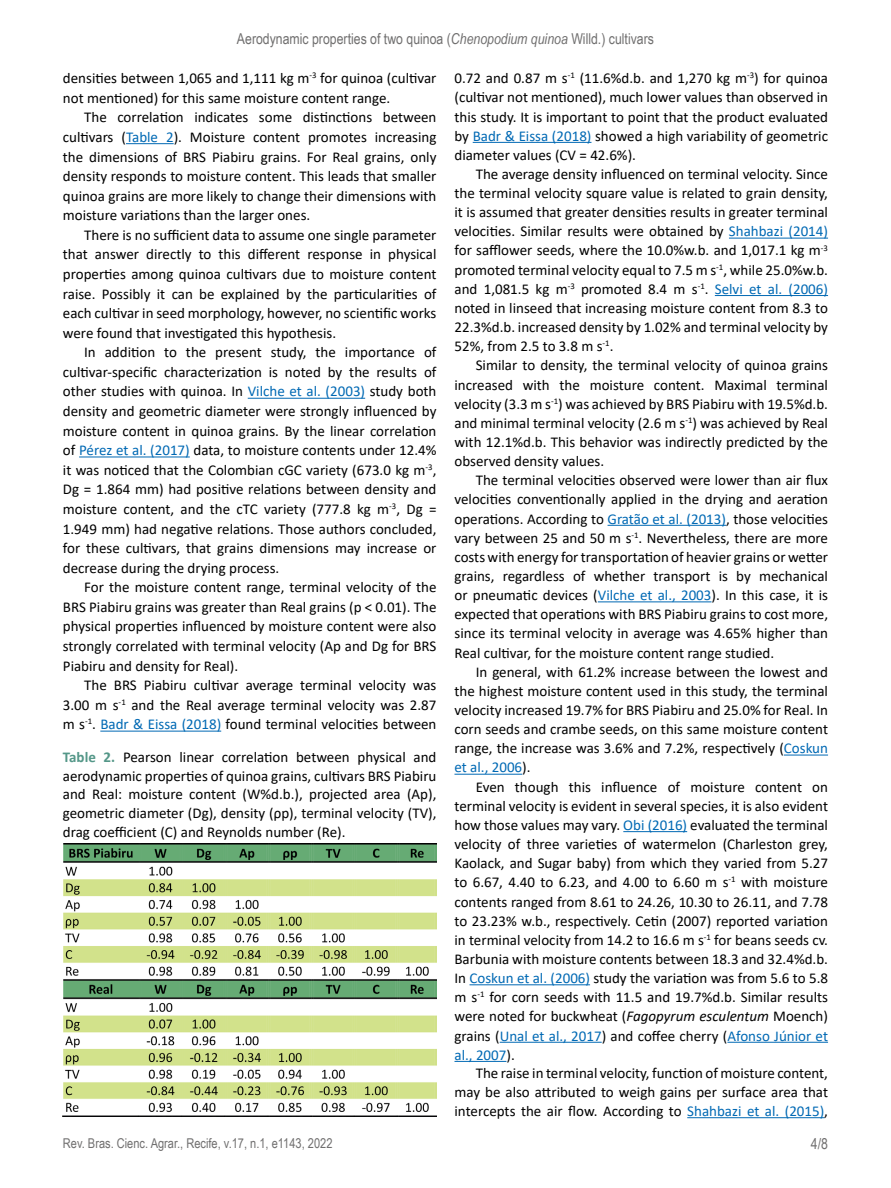
<style>
.page{position:relative;width:891px;height:1188px;background:#fff}
.page>*{position:absolute;margin:0;border:0;box-sizing:border-box;transform-origin:0 0}
.t1{font:15px/19.2px "Calibri";color:#000;text-align:justify}
.t2{font:15px "Arial Narrow";color:#706f6f}
.t3{font:13.5px "Arial Narrow";color:#706f6f}
.s1{font-style:italic}
.s2{color:#0069b4}
.s3{font-weight:700;color:#549788}
</style>
<div class="page">
<hr style="left:126px;top:143px;width:48px;height:1px;background:#0069b4">
<hr style="left:248px;top:398px;width:117px;height:1px;background:#0069b4">
<hr style="left:79px;top:456px;width:111px;height:1px;background:#0069b4">
<hr style="left:100px;top:731px;width:121px;height:1px;background:#0069b4">
<hr style="left:473px;top:142px;width:118px;height:1px;background:#0069b4">
<hr style="left:729px;top:238px;width:99px;height:1px;background:#0069b4">
<hr style="left:715px;top:295px;width:113px;height:1px;background:#0069b4">
<hr style="left:608px;top:525px;width:118px;height:1px;background:#0069b4">
<hr style="left:598px;top:601px;width:114px;height:1px;background:#0069b4">
<hr style="left:784px;top:755px;width:44px;height:1px;background:#0069b4">
<hr style="left:454px;top:774px;width:68px;height:1px;background:#0069b4">
<hr style="left:623px;top:831px;width:64px;height:1px;background:#0069b4">
<hr style="left:470px;top:984px;width:120px;height:1px;background:#0069b4">
<hr style="left:500px;top:1042px;width:102px;height:1px;background:#0069b4">
<hr style="left:727px;top:1042px;width:101px;height:1px;background:#0069b4">
<hr style="left:454px;top:1061px;width:52px;height:1px;background:#0069b4">
<hr style="left:687px;top:1117px;width:137px;height:1px;background:#0069b4">
<img style="left:63px;top:843px;width:373px;height:273px">
<p class="t2" style="left:237px;top:28px;width:419px">Aerodynamic properties of two quinoa (<span class="s1">Chenopodium quinoa</span> Willd.) cultivars</p>
<p class="t1" style="left:63px;top:68px;width:375px">densities between 1,065 and 1,111 kg m<sup>-3</sup> for quinoa (cultivar not mentioned) for this same moisture content range.</p>
<p class="t1" style="left:63px;top:107px;width:375px;text-indent:21px">The correlation indicates some distinctions between cultivars (<span class="s2">Table 2</span>). Moisture content promotes increasing the dimensions of BRS Piabiru grains. For Real grains, only density responds to moisture content. This leads that smaller quinoa grains are more likely to change their dimensions with moisture variations than the larger ones.</p>
<p class="t1" style="left:63px;top:225px;width:375px;text-indent:21px">There is no sufficient data to assume one single parameter that answer directly to this different response in physical properties among quinoa cultivars due to moisture content raise. Possibly it can be explained by the particularities of each cultivar in seed morphology, however, no scientific works were found that investigated this hypothesis.</p>
<p class="t1" style="left:63px;top:342px;width:375px;line-height:19.6px;text-indent:21px">In addition to the present study, the importance of cultivar-specific characterization is noted by the results of other studies with quinoa. In <span class="s2">Vilche et al. (2003)</span> study both density and geometric diameter were strongly influenced by moisture content in quinoa grains. By the linear correlation of <span class="s2">Pérez et al. (2017)</span> data, to moisture contents under 12.4% it was noticed that the Colombian cGC variety (673.0 kg m<sup>-3</sup>, Dg = 1.864 mm) had positive relations between density and moisture content, and the cTC variety (777.8 kg m<sup>-3</sup>, Dg = 1.949 mm) had negative relations. Those authors concluded, for these cultivars, that grains dimensions may increase or decrease during the drying process.</p>
<p class="t1" style="left:63px;top:577px;width:375px;text-indent:21px">For the moisture content range, terminal velocity of the BRS Piabiru grains was greater than Real grains (p &lt; 0.01). The physical properties influenced by moisture content were also strongly correlated with terminal velocity (Ap and Dg for BRS Piabiru and density for Real).</p>
<p class="t1" style="left:63px;top:675px;width:375px;line-height:19.6px;text-indent:21px">The BRS Piabiru cultivar average terminal velocity was 3.00 m s<sup>-1</sup> and the Real average terminal velocity was 2.87 m s<sup>-1</sup>. <span class="s2">Badr &amp; Eissa (2018)</span> found terminal velocities between</p>
<p class="t1" style="left:63px;top:747px;width:375px;line-height:18.8px"><span class="s3">Table 2.</span> Pearson linear correlation between physical and aerodynamic properties of quinoa grains, cultivars BRS Piabiru and Real: moisture content (W%d.b.), projected area (Ap), geometric diameter (Dg), density (ρp), terminal velocity (TV), drag coefficient (C) and Reynolds number (Re).</p>
<p class="t1" style="left:454px;top:68px;width:375px">0.72 and 0.87 m s<sup>-1</sup> (11.6%d.b. and 1,270 kg m<sup>-3</sup>) for quinoa (cultivar not mentioned), much lower values than observed in this study. It is important to point that the product evaluated by <span class="s2">Badr &amp; Eissa (2018)</span> showed a high variability of geometric diameter values (CV = 42.6%).</p>
<p class="t1" style="left:454px;top:164px;width:375px;text-indent:21px">The average density influenced on terminal velocity. Since the terminal velocity square value is related to grain density, it is assumed that greater densities results in greater terminal velocities. Similar results were obtained by <span class="s2">Shahbazi (2014) </span>for safflower seeds, where the 10.0%w.b. and 1,017.1 kg m<sup>-3 </sup>promoted terminal velocity equal to 7.5 m s<sup>-1</sup>, while 25.0%w.b. and 1,081.5 kg m<sup>-3</sup> promoted 8.4 m s<sup>-1</sup>. <span class="s2">Selvi et al. (2006) </span>noted in linseed that increasing moisture content from 8.3 to 22.3%d.b. increased density by 1.02% and terminal velocity by 52%, from 2.5 to 3.8 m s<sup>-1</sup>.</p>
<p class="t1" style="left:455px;top:355px;width:375px;text-indent:21px">Similar to density, the terminal velocity of quinoa grains increased with the moisture content. Maximal terminal velocity (3.3 m s<sup>-1</sup>) was achieved by BRS Piabiru with 19.5%d.b. and minimal terminal velocity (2.6 m s<sup>-1</sup>) was achieved by Real with 12.1%d.b. This behavior was indirectly predicted by the observed density values.</p>
<p class="t1" style="left:455px;top:470px;width:375px;text-indent:21px">The terminal velocities observed were lower than air flux velocities conventionally applied in the drying and aeration operations. According to <span class="s2">Gratão et al. (2013)</span>, those velocities vary between 25 and 50 m s<sup>-1</sup>. Nevertheless, there are more costs with energy for transportation of heavier grains or wetter grains, regardless of whether transport is by mechanical or pneumatic devices (<span class="s2">Vilche et al., 2003</span>). In this case, it is expected that operations with BRS Piabiru grains to cost more, since its terminal velocity in average was 4.65% higher than Real cultivar, for the moisture content range studied.</p>
<p class="t1" style="left:455px;top:662px;width:375px;text-indent:21px">In general, with 61.2% increase between the lowest and the highest moisture content used in this study, the terminal velocity increased 19.7% for BRS Piabiru and 25.0% for Real. In corn seeds and crambe seeds, on this same moisture content range, the increase was 3.6% and 7.2%, respectively (<span class="s2">Coskun et al., 2006</span>).</p>
<p class="t1" style="left:455px;top:777px;width:375px;text-indent:21px">Even though this influence of moisture content on terminal velocity is evident in several species, it is also evident how those values may vary. <span class="s2">Obi (2016)</span> evaluated the terminal velocity of three varieties of watermelon (Charleston grey, Kaolack, and Sugar baby) from which they varied from 5.27 to 6.67, 4.40 to 6.23, and 4.00 to 6.60 m s<sup>-1</sup> with moisture contents ranged from 8.61 to 24.26, 10.30 to 26.11, and 7.78 to 23.23% w.b., respectively. Cetin (2007) reported variation in terminal velocity from 14.2 to 16.6 m s<sup>-1</sup> for beans seeds cv.<br>Barbunia with moisture contents between 18.3 and 32.4%d.b.<br>In <span class="s2">Coskun et al. (2006)</span> study the variation was from 5.6 to 5.8 m s<sup>-1</sup> for corn seeds with 11.5 and 19.7%d.b. Similar results were noted for buckwheat (<span class="s1">Fagopyrum esculentum</span> Moench) grains (<span class="s2">Unal et al., 2017</span>) and coffee cherry (<span class="s2">Afonso Júnior et al., 2007</span>).</p>
<p class="t1" style="left:455px;top:1064px;width:375px;line-height:18.8px;text-indent:21px">The raise in terminal velocity, function of moisture content, may be also attributed to weigh gains per surface area that intercepts the air flow. According to <span class="s2">Shahbazi et al. (2015)</span>,</p>
<p class="t3" style="left:63px;top:1134px;width:271px">Rev. Bras. Cienc. Agrar., Recife, v.17, n.1, e1143, 2022</p>
<p class="t2" style="left:811px;top:1133px;width:19px">4/8</p>
</div>
